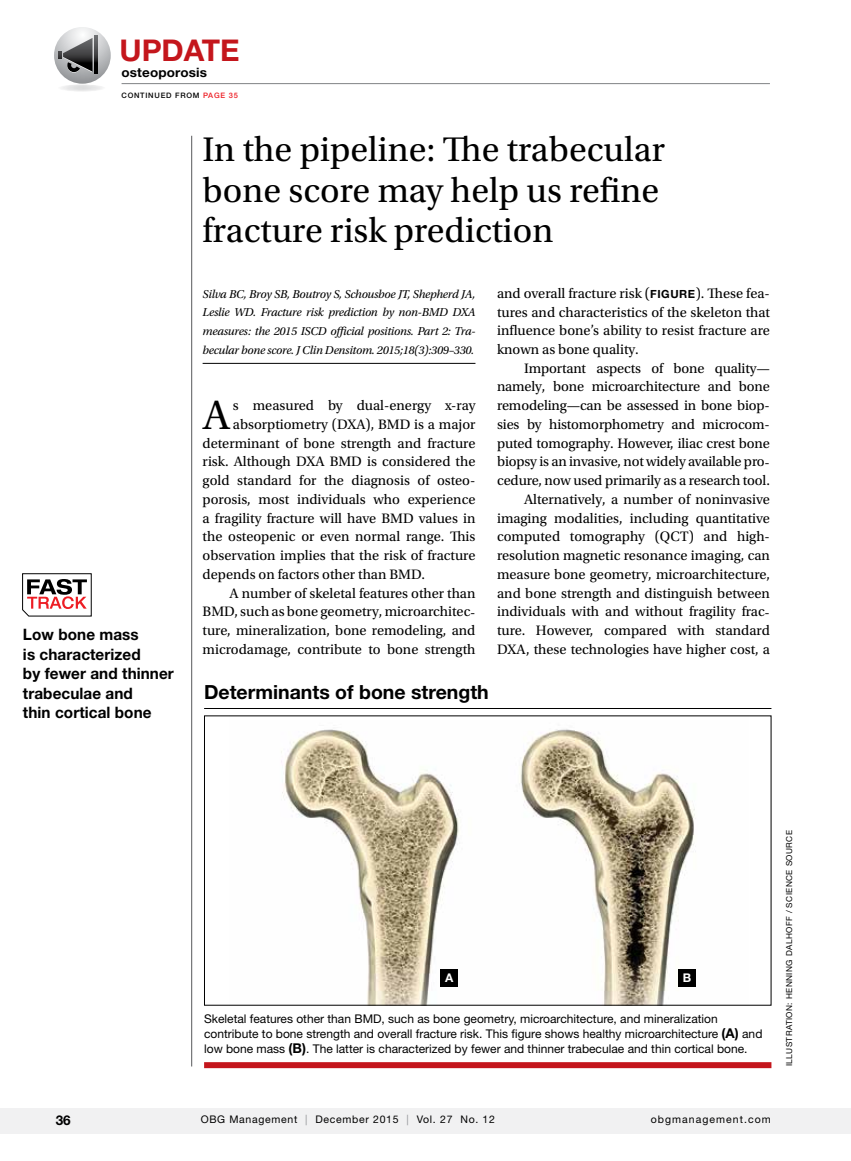
<style>
.page{position:relative;width:851px;height:1161px;background:#fff}
.page>*{position:absolute;margin:0;border:0;box-sizing:border-box;transform-origin:0 0}
.t1{font:43.05px "Utopia Std";color:#000}
.t2{font:36px/40.5px "Utopia Std";color:#000}
.t3{font:700 30px "Helvetica Neue LT Std";letter-spacing:-.005em;color:#c4161c}
.t4{font:700 19.5px "Helvetica Neue LT Std";color:#000}
.t5{font:700 15.75px/19.5px "Helvetica Neue LT Std";letter-spacing:.005em;color:#000}
.t6{font:14.4px/18.8px "Utopia Std";color:#000;text-align:justify}
.t7{font:700 13.5px "Helvetica Neue LT Std";color:#000}
.t8{font:700 12.9px "Helvetica Neue LT Std";letter-spacing:.01em;color:#000;scale:1.04 1}
.t9{font:12px/15px "Helvetica Neue LT Std";color:#000}
.t10{font:italic 12px/18.8px "Utopia Std";letter-spacing:-.02em;color:#000;text-align:justify}
.t11{font:700 12px "Helvetica Neue LT Std";color:#fff}
.t12{font:10.5px "Helvetica Neue LT Std";letter-spacing:.065em;color:#000}
.t13{font:10.5px "Helvetica Neue LT Std";letter-spacing:.1em;color:#000}
.t14{font:8.25px "Helvetica Neue LT Std";letter-spacing:.05em;color:#000}
.t15{font:500 7.5px "Helvetica Neue LT Std";letter-spacing:.1em;color:#000}
.s1{color:#ed1d24}
.s2{font-family:"Helvetica Neue LT Std";font-weight:700;font-size:11.25px}
.s3{font-weight:700;font-size:13.5px}
.s4{color:#939598}
</style>
<div class="page">
<hr style="left:191px;top:136px;width:1px;height:931px;background:#58595b">
<hr style="left:122px;top:83px;width:648px;height:1px;background:#808285">
<div style="left:0;top:1108px;width:850px;height:26px;background:#f1f1f2"></div>
<svg style="left:22px;top:573px;width:70px;height:44px"></svg>
<svg style="left:58px;top:84px;width:47px;height:8px"></svg>
<svg style="left:54px;top:27px;width:57px;height:57px"></svg>
<svg style="left:58px;top:36px;width:40px;height:39px;background:#7c7d7e"></svg>
<hr style="left:202px;top:363px;width:273px;height:1px;background:#000">
<img style="left:281px;top:729px;width:415px;height:275px">
<div style="left:204px;top:1062px;width:567px;height:6px;background:#c4161c"></div>
<hr style="left:204px;top:708px;width:567px;height:1px;background:#000">
<div style="left:440px;top:969px;width:17px;height:18px;background:#000"></div>
<div style="left:678px;top:969px;width:17px;height:18px;background:#000"></div>
<h3 class="t3" style="left:120px;top:32px;width:121px">UPDATE</h3>
<p class="t8" style="left:121px;top:64px;width:84px">osteoporosis</p>
<p class="t15" style="left:121px;top:91px;width:118px">CONTINUED FROM <span class="s1">PAGE 35</span></p>
<h2 class="t2" style="left:202px;top:130px;width:464px">In the pipeline: The trabecular bone score may help us refine fracture risk prediction</h2>
<p class="t10" style="left:202px;top:285px;width:274px">Silva BC, Broy SB, Boutroy S, Schousboe JT, Shepherd JA, Leslie WD. Fracture risk prediction by non-BMD DXA measures: the 2015 ISCD official positions. Part 2: Tra&shy;becular bone score. J Clin Densitom. 2015;18(3):309–330.</p>
<p class="t6" style="left:497px;top:284px;width:274px">and overall fracture risk (<span class="s2">FIGURE</span>). These fea&shy;tures and characteristics of the skeleton that influence bone’s ability to resist fracture are known as bone quality.</p>
<p class="t6" style="left:497px;top:359px;width:274px;text-align:right">Important aspects of bone quality— namely, bone microarchitecture and bone remodeling—can be assessed in bone biop&shy;sies by histomorphometry and microcom&shy;puted tomography. However, iliac crest bone biopsy is an invasive, not widely available pro&shy;cedure, now used primarily as a research tool.<br>Alternatively, a number of noninvasive imaging modalities, including quantitative computed tomography (QCT) and high&shy;resolution magnetic resonance imaging, can measure bone geometry, microarchitecture, and bone strength and distinguish between individuals with and without fragility frac&shy;ture. However, compared with standard DXA, these technologies have higher cost, a</p>
<h1 class="t1" style="left:203px;top:392px;width:29px">A</h1>
<p class="t6" style="left:233px;top:396px;width:244px">s measured by dual-energy x-ray</p>
<p class="t6" style="left:233px;top:415px;width:244px">absorptiometry (DXA), BMD is a major</p>
<p class="t6" style="left:202px;top:434px;width:274px">determinant of bone strength and fracture</p>
<p class="t6" style="left:202px;top:453px;width:274px">risk. Although DXA BMD is considered the</p>
<p class="t6" style="left:202px;top:471px;width:274px">gold standard for the diagnosis of osteo-</p>
<p class="t6" style="left:202px;top:490px;width:274px">porosis, most individuals who experience</p>
<p class="t6" style="left:202px;top:509px;width:274px">a fragility fracture will have BMD values in</p>
<p class="t6" style="left:202px;top:528px;width:274px">the osteopenic or even normal range. This</p>
<p class="t6" style="left:202px;top:546px;width:274px">observation implies that the risk of fracture</p>
<p class="t6" style="left:202px;top:565px;width:224px">depends on factors other than BMD.</p>
<p class="t6" style="left:230px;top:584px;width:247px">A number of skeletal features other than</p>
<p class="t6" style="left:202px;top:603px;width:274px">BMD, such as bone geometry, microarchitec-</p>
<p class="t6" style="left:202px;top:621px;width:274px">ture, mineralization, bone remodeling, and</p>
<p class="t6" style="left:202px;top:640px;width:274px">microdamage, contribute to bone strength</p>
<p class="t5" style="left:23px;top:624px;width:152px">Low bone mass<br>is characterized<br>by fewer and thinner trabeculae and<br>thin cortical bone</p>
<h3 class="t4" style="left:204px;top:680px;width:286px">Determinants of bone strength</h3>
<p class="t11" style="left:445px;top:971px;width:10px">A</p>
<p class="t11" style="left:682px;top:971px;width:10px">B</p>
<p class="t9" style="left:204px;top:1011px;width:560px">Skeletal features other than BMD, such as bone geometry, microarchitecture, and mineralization contribute to bone strength and overall fracture risk. This figure shows healthy microarchitecture <span class="s3">(A)</span> and low bone mass <span class="s3">(B)</span>. The latter is characterized by fewer and thinner trabeculae and thin cortical bone.</p>
<p class="t14" style="left:784px;top:1066px;width:238px;rotate:-90deg">ILLUSTRATION: HENNING DALHOFF / SCIENCE SOURCE</p>
<p class="t7" style="left:56px;top:1112px;width:17px">36</p>
<p class="t12" style="left:201px;top:1114px;width:296px">OBG Management <span class="s4">|</span> December 2015 <span class="s4">|</span> Vol. 27 No. 12</p>
<p class="t13" style="left:650px;top:1114px;width:122px">obgmanagement.com</p>
</div>
